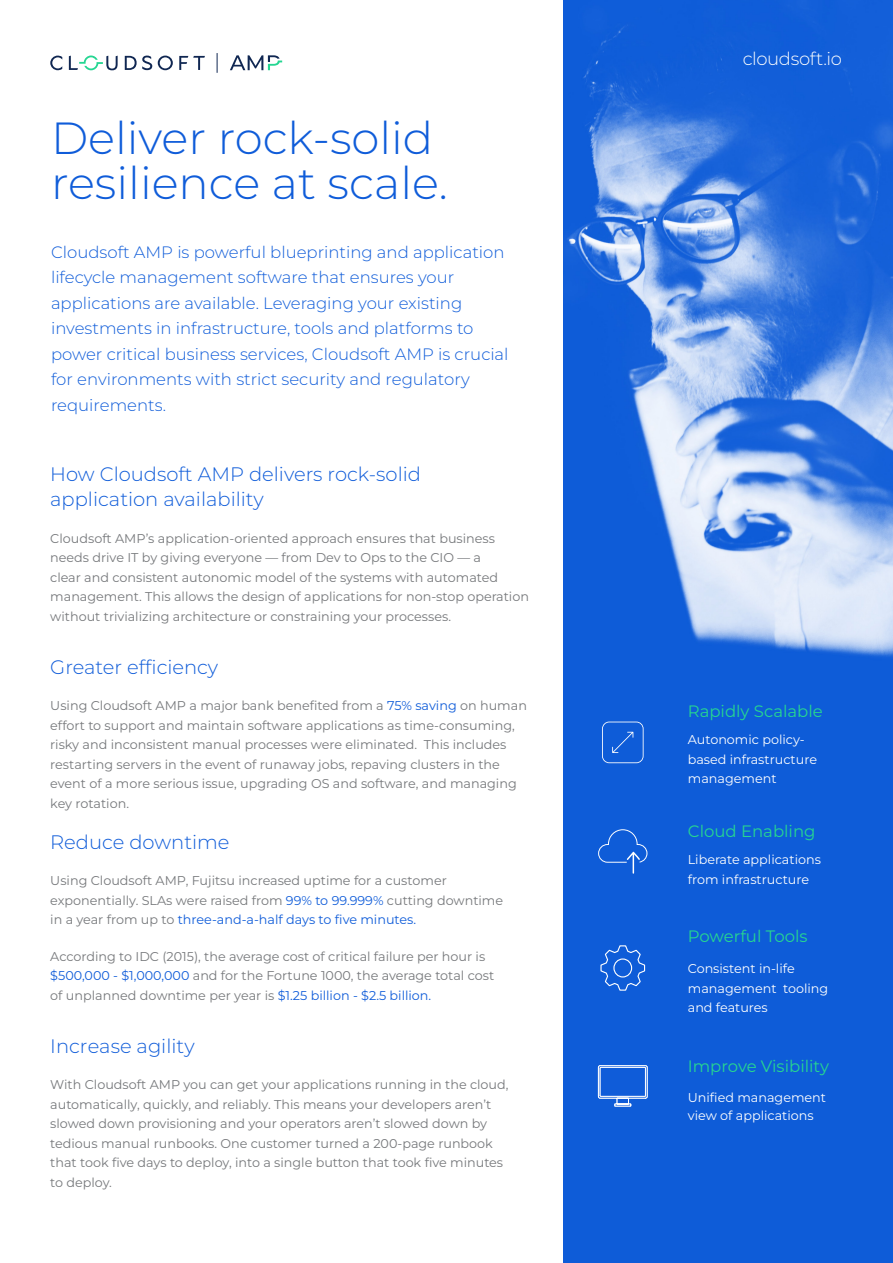
<style>
.page{position:relative;width:893px;height:1263px;background:#fff}
.page>*{position:absolute;margin:0;border:0;box-sizing:border-box;transform-origin:0 0}
.t1{font:300 45px/45px "Montserrat";color:#0f5cd9}
.t2{font:300 19.5px/25.5px "Montserrat";color:#0f5cd9}
.t3{font:300 18px "Montserrat";letter-spacing:-.025em;color:#fff}
.t4{font:300 16.5px/25.5px "Montserrat";color:#0f5cd9}
.t5{font:16.5px "Montserrat";color:#26d691}
.t6{font:12.75px/19.5px "Montserrat";color:#76787b}
.t7{font:12.75px/19.5px "Montserrat";color:#fff}
.s1{color:#0f5cd9}
</style>
<div class="page">
<svg style="left:50px;top:56px;width:12px;height:14px"></svg>
<svg style="left:125px;top:56px;width:27px;height:14px"></svg>
<svg style="left:158px;top:56px;width:15px;height:14px"></svg>
<svg style="left:179px;top:56px;width:26px;height:14px"></svg>
<svg style="left:69px;top:56px;width:49px;height:14px"></svg>
<svg style="left:217px;top:53px;width:1px;height:20px"></svg>
<svg style="left:230px;top:55px;width:52px;height:15px"></svg>
<img style="left:564px;top:0;width:329px;height:1263px">
<svg style="left:602px;top:722px;width:42px;height:41px;background:#236adb"></svg>
<svg style="left:598px;top:829px;width:49px;height:45px;background:#2068db"></svg>
<svg style="left:600px;top:945px;width:46px;height:46px;background:#2a6edc"></svg>
<svg style="left:598px;top:1065px;width:50px;height:42px"></svg>
<div style="left:600px;top:1067px;width:45px;height:29px;background:#0f5cd9"></div>
<div style="left:600px;top:1067px;width:46px;height:30px;border:1px solid #fff"></div>
<p class="t1" style="left:51px;top:114px;width:398px">Deliver rock-solid resilience at scale.</p>
<p class="t4" style="left:51px;top:238px;width:459px">Cloudsoft AMP is powerful blueprinting and application lifecycle management software that ensures your applications are available. Leveraging your existing investments in infrastructure, tools and platforms to power critical business services, Cloudsoft AMP is crucial for environments with strict security and regulatory requirements.</p>
<p class="t2" style="left:50px;top:460px;width:372px">How Cloudsoft AMP delivers rock-solid application availability</p>
<p class="t6" style="left:50px;top:528px;width:480px">Cloudsoft AMP’s application-oriented approach ensures that business needs drive IT by giving everyone — from Dev to Ops to the CIO — a<br>clear and consistent autonomic model of the systems with automated management. This allows the design of applications for non-stop operation without trivializing architecture or constraining your processes.</p>
<p class="t2" style="left:50px;top:653px;width:169px">Greater efficiency</p>
<p class="t6" style="left:50px;top:695px;width:478px">Using Cloudsoft AMP a major bank benefited from a <span class="s1">75% saving</span> on human effort to support and maintain software applications as time-consuming, risky and inconsistent manual processes were eliminated. This includes restarting servers in the event of runaway jobs, repaving clusters in the event of a more serious issue, upgrading OS and software, and managing key rotation.</p>
<p class="t2" style="left:50px;top:828px;width:181px">Reduce downtime</p>
<p class="t6" style="left:50px;top:871px;width:454px">Using Cloudsoft AMP, Fujitsu increased uptime for a customer exponentially. SLAs were raised from <span class="s1">99% to 99.999%</span> cutting downtime in a year from up to <span class="s1">three-and-a-half days to five minutes.</span></p>
<p class="t6" style="left:50px;top:946px;width:445px">According to IDC (2015), the average cost of critical failure per hour is <span class="s1">$500,000 - $1,000,000</span> and for the Fortune 1000, the average total cost of unplanned downtime per year is <span class="s1">$1.25 billion - $2.5 billion.</span></p>
<p class="t2" style="left:50px;top:1032px;width:146px">Increase agility</p>
<p class="t6" style="left:50px;top:1075px;width:460px">With Cloudsoft AMP you can get your applications running in the cloud, automatically, quickly, and reliably. This means your developers aren’t slowed down provisioning and your operators aren’t slowed down by tedious manual runbooks. One customer turned a 200-page runbook that took five days to deploy, into a single button that took five minutes to deploy.</p>
<p class="t3" style="left:743px;top:47px;width:101px">cloudsoft.io</p>
<p class="t5" style="left:688px;top:700px;width:137px">Rapidly Scalable</p>
<p class="t7" style="left:688px;top:730px;width:131px">Autonomic policy&shy;based infrastructure management</p>
<p class="t5" style="left:688px;top:820px;width:129px">Cloud Enabling</p>
<p class="t7" style="left:688px;top:849px;width:135px">Liberate applications from infrastructure</p>
<p class="t5" style="left:688px;top:924px;width:121px">Powerful Tools</p>
<p class="t7" style="left:688px;top:958px;width:142px">Consistent in-life management tooling and features</p>
<p class="t5" style="left:688px;top:1054px;width:143px">Improve Visibility</p>
<p class="t7" style="left:688px;top:1088px;width:140px;line-height:18px">Unified management view of applications</p>
</div>
